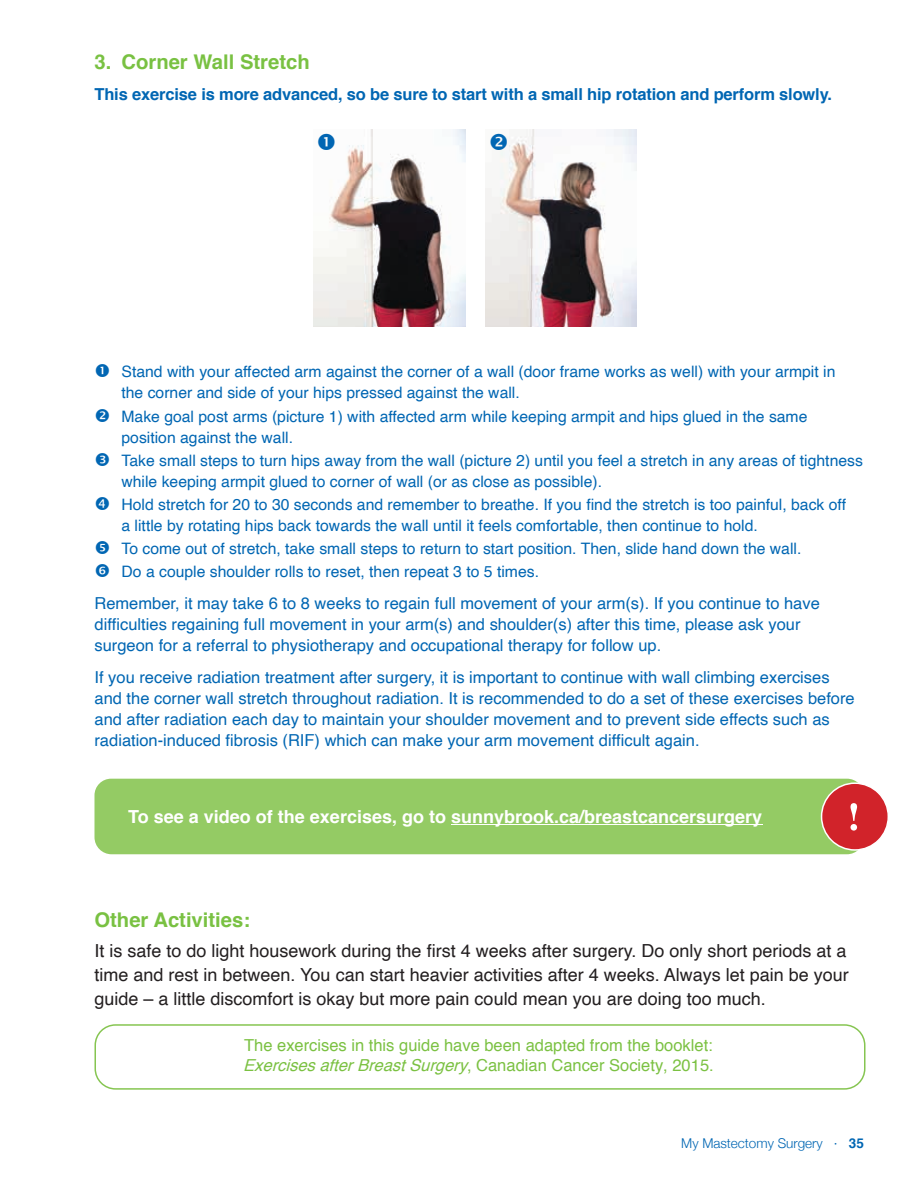
<style>
.page{position:relative;width:918px;height:1188px;background:#fff}
.page>*{position:absolute;margin:0;border:0;box-sizing:border-box;transform-origin:0 0}
.t1{font:700 20.25px "Helvetica";color:#79c142}
.t2{font:18px/24px "Helvetica";color:#231f20}
.t3{font:700 18px "Helvetica";color:#fff}
.t4{font:16.5px/21px "Helvetica";color:#0166b3}
.t5{font:16.5px/19.8px "Helvetica";color:#7bc142}
.t6{font:700 16.5px "Helvetica";letter-spacing:-.01em;color:#0166b3}
.t7{font:15.75px/21px "Helvetica";color:#0166b3}
.t8{font:300 13.5px "Helvetica Neue";color:#0166b3}
.s1{font-style:italic}
.s2{font-family:"Helvetica";font-weight:700}
</style>
<div class="page">
<img style="left:485px;top:130px;width:152px;height:196px">
<img style="left:314px;top:130px;width:151px;height:196px">
<svg style="left:94px;top:1024px;width:772px;height:66px"></svg>
<div style="left:94px;top:779px;width:770px;height:75px;background:#94cb64;border-radius:17px"></div>
<hr style="left:451px;top:824px;width:311px;height:1px;background:#fff">
<svg style="left:821px;top:782px;width:67px;height:69px"></svg>
<svg style="left:318px;top:133px;width:17px;height:17px"></svg>
<svg style="left:491px;top:133px;width:16px;height:17px"></svg>
<p class="t1" style="left:94px;top:46px;width:217px">3. Corner Wall Stretch</p>
<p class="t6" style="left:94px;top:81px;width:739px">This exercise is more advanced, so be sure to start with a small hip rotation and perform slowly.</p>
<p class="t7" style="left:122px;top:362px;width:715px">Stand with your affected arm against the corner of a wall (door frame works as well) with your armpit in the corner and side of your hips pressed against the wall.</p>
<p class="t7" style="left:122px;top:406px;width:688px">Make goal post arms (picture 1) with affected arm while keeping armpit and hips glued in the same position against the wall.</p>
<p class="t7" style="left:122px;top:450px;width:743px">Take small steps to turn hips away from the wall (picture 2) until you feel a stretch in any areas of tightness while keeping armpit glued to corner of wall (or as close as possible).</p>
<p class="t7" style="left:122px;top:494px;width:726px">Hold stretch for 20 to 30 seconds and remember to breathe. If you find the stretch is too painful, back off a little by rotating hips back towards the wall until it feels comfortable, then continue to hold.</p>
<p class="t7" style="left:122px;top:537px;width:681px;line-height:23.1px">To come out of stretch, take small steps to return to start position. Then, slide hand down the wall.<br>Do a couple shoulder rolls to reset, then repeat 3 to 5 times.</p>
<p class="t4" style="left:94px;top:593px;width:727px">Remember, it may take 6 to 8 weeks to regain full movement of your arm(s). If you continue to have difficulties regaining full movement in your arm(s) and shoulder(s) after this time, please ask your surgeon for a referral to physiotherapy and occupational therapy for follow up.</p>
<p class="t4" style="left:94px;top:667px;width:762px">If you receive radiation treatment after surgery, it is important to continue with wall climbing exercises and the corner wall stretch throughout radiation. It is recommended to do a set of these exercises before and after radiation each day to maintain your shoulder movement and to prevent side effects such as radiation-induced fibrosis (RIF) which can make your arm movement difficult again.</p>
<p class="t3" style="left:128px;top:802px;width:635px">To see a video of the exercises, go to sunnybrook.ca/breastcancersurgery</p>
<p class="t1" style="left:94px;top:903px;width:157px">Other Activities:</p>
<p class="t2" style="left:94px;top:940px;width:756px">It is safe to do light housework during the first 4 weeks after surgery. Do only short periods at a time and rest in between. You can start heavier activities after 4 weeks. Always let pain be your guide – a little discomfort is okay but more pain could mean you are doing too much.</p>
<p class="t5" style="left:243px;top:1036px;width:472px">The exercises in this guide have been adapted from the booklet:<br><span class="s1">ExercisesafterBreastSurgery</span>, C a n a d i a n C a n c e r S o c i e t y , 2 0 1 5 .</p>
<p class="t8" style="left:681px;top:1132px;width:184px">My Mastectomy Surgery · <span class="s2">35</span></p>
</div>
